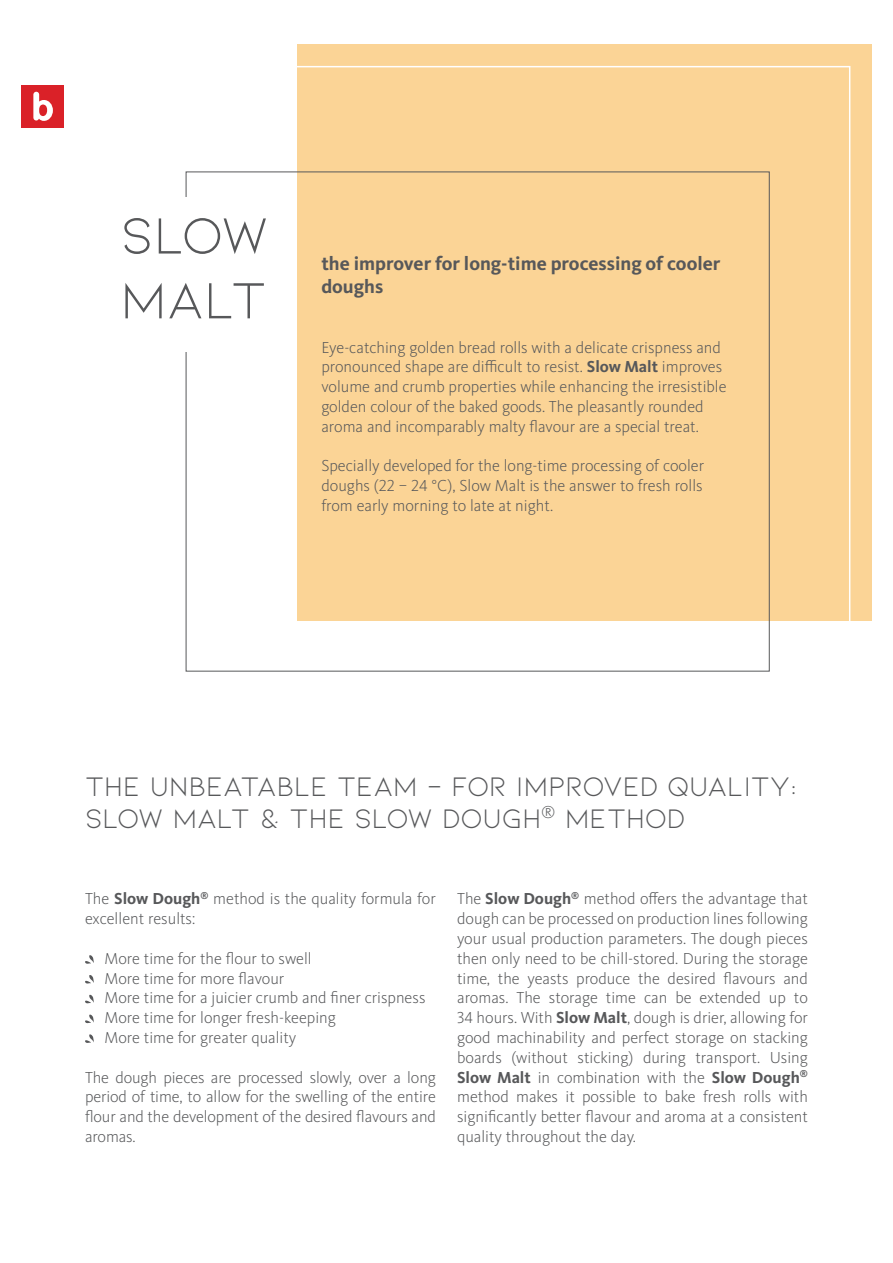
<style>
.page{position:relative;width:893px;height:1263px;background:#fff}
.page>*{position:absolute;margin:0;border:0;box-sizing:border-box;transform-origin:0 0}
.t1{font:54px/64.8px "Kiona";letter-spacing:-.02em;color:#57585a}
.t2{font:28.5px/31.5px "Kiona";color:#57585a}
.t3{font:700 19.5px/23.4px "Kievit Pro";color:#57585a}
.t4{font:300 16.5px/19.8px "Kievit Pro";color:#57585a}
.s1{font-weight:700}
</style>
<div class="page">
<div style="left:298px;top:45px;width:574px;height:576px;background:#fbd496"></div>
<svg style="left:85px;top:955px;width:9px;height:9px"></svg>
<svg style="left:85px;top:975px;width:9px;height:9px"></svg>
<svg style="left:85px;top:994px;width:9px;height:9px"></svg>
<svg style="left:85px;top:1014px;width:9px;height:9px"></svg>
<svg style="left:85px;top:1034px;width:9px;height:9px"></svg>
<div style="left:21px;top:85px;width:43px;height:43px;background:#da2128"></div>
<svg style="left:33px;top:92px;width:20px;height:29px"></svg>
<h1 class="t1" style="left:120px;top:202px;width:150px">SLOW<br>MALT</h1>
<p class="t3" style="left:321px;top:251px;width:401px">the improver for long-time processing of cooler doughs</p>
<p class="t4" style="left:321px;top:337px;width:407px">Eye-catching golden bread rolls with a delicate crispness and pronounced shape are difficult to resist. <span class="s1">Slow Malt</span> improves volume and crumb properties while enhancing the irresistible golden colour of the baked goods. The pleasantly rounded aroma and incomparably malty flavour are a special treat.</p>
<p class="t4" style="left:321px;top:456px;width:384px;text-align:justify">Specially developed for the long-time processing of cooler doughs (22 – 24 °C), Slow Malt is the answer to fresh rolls from early morning to late at night.</p>
<h2 class="t2" style="left:85px;top:770px;width:713px">THE UNBEATABLE TEAM – FOR IMPROVED QUALITY:<br>SLOW MALT &amp; THE SLOW DOUGH<sup>®</sup> METHOD</h2>
<p class="t4" style="left:85px;top:889px;width:352px">The <span class="s1">Slow Dough</span><sup>®</sup> method is the quality formula for excellent results:</p>
<p class="t4" style="left:105px;top:948px;width:322px">More time for the flour to swell<br>More time for more flavour<br>More time for a juicier crumb and finer crispness More time for longer fresh-keeping<br>More time for greater quality</p>
<p class="t4" style="left:85px;top:1067px;width:352px;text-align:justify">The dough pieces are processed slowly, over a long period of time, to allow for the swelling of the entire flour and the development of the desired flavours and aromas.</p>
<p class="t4" style="left:457px;top:889px;width:352px;text-align:justify">The <span class="s1">Slow Dough</span><sup>®</sup> method offers the advantage that dough can be processed on production lines following your usual production parameters. The dough pieces then only need to be chill-stored. During the storage time, the yeasts produce the desired flavours and aromas. The storage time can be extended up to 34 hours. With <span class="s1">Slow Malt</span>, dough is drier, allowing for good machinability and perfect storage on stacking boards (without sticking) during transport. Using <span class="s1">Slow Malt</span> in combination with the <span class="s1">Slow Dough</span><sup>® </sup>method makes it possible to bake fresh rolls with significantly better flavour and aroma at a consistent quality throughout the day.</p>
</div>
